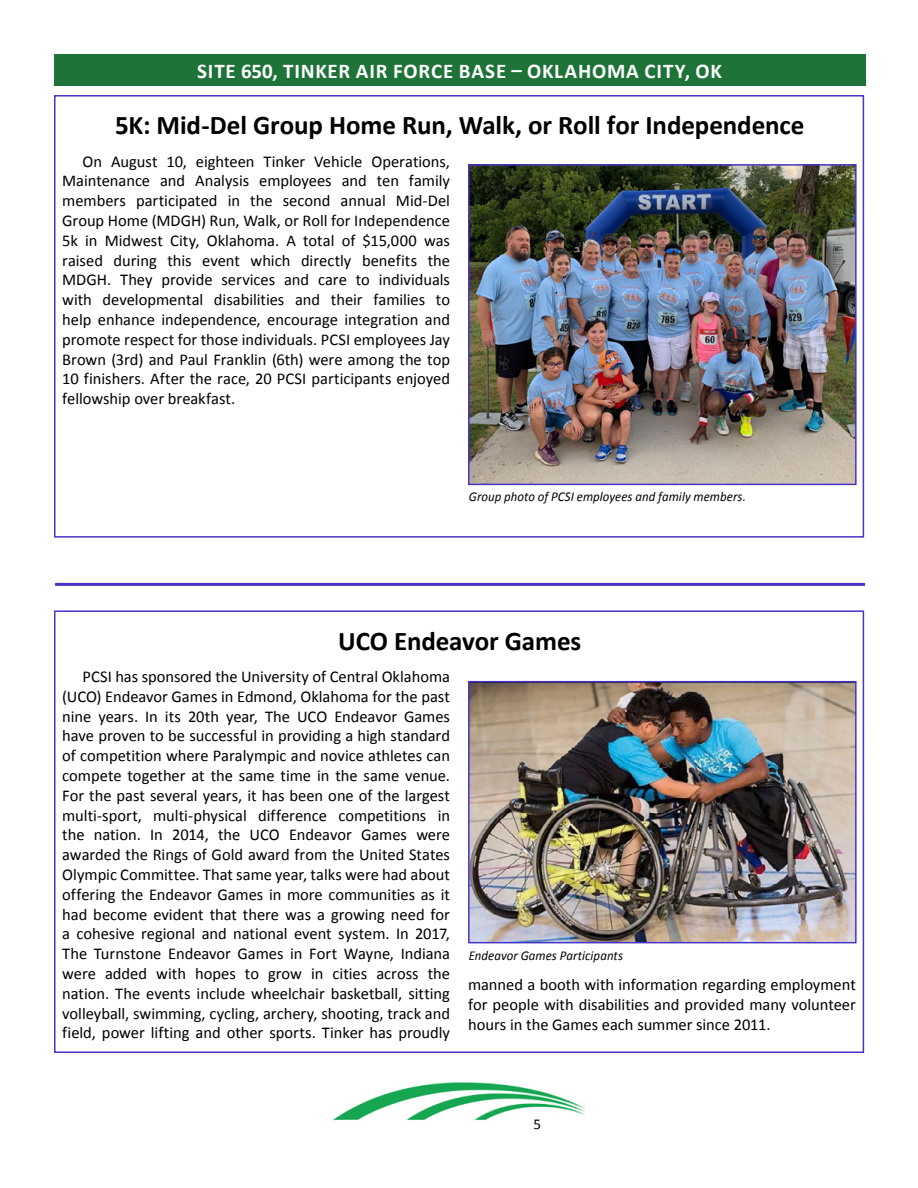
<style>
.page{position:relative;width:918px;height:1188px;background:#fff}
.page>*{position:absolute;margin:0;border:0;box-sizing:border-box;transform-origin:0 0}
.t1{font:700 27px "Calibri";letter-spacing:-.005em;color:#000}
.t2{font:700 21px "Calibri";letter-spacing:.035em;color:#fff}
.t3{font:16.5px/19.8px "Calibri";letter-spacing:-.005em;color:#000;text-align:justify}
.t4{font:15px "Calibri";color:#000}
.t5{font:italic 13.5px "Calibri";letter-spacing:.005em;color:#000;scale:.95 1}
</style>
<div class="page">
<img style="left:333px;top:1082px;width:252px;height:39px">
<div style="left:54px;top:54px;width:811px;height:32px;background:#1e7338"></div>
<div style="left:54px;top:95px;width:810px;height:443px;border:2px solid #4735c7"></div>
<img style="left:471px;top:167px;width:383px;height:315px">
<div style="left:468px;top:164px;width:389px;height:321px;border:2px solid #4735c7"></div>
<div style="left:54px;top:610px;width:810px;height:443px;border:2px solid #4735c7"></div>
<img style="left:471px;top:684px;width:383px;height:256px">
<div style="left:468px;top:681px;width:389px;height:262px;border:2px solid #4735c7"></div>
<hr style="left:55px;top:583px;width:810px;height:3px;background:#4735c7">
<p class="t2" style="left:197px;top:57px;width:110px">Site 650, Tinker</p>
<p class="t2" style="left:356px;top:57px;width:61px">Air Force</p>
<p class="t2" style="left:459px;top:57px;width:25px">Base</p>
<p class="t2" style="left:511px;top:57px;width:46px">– Oklahoma</p>
<p class="t2" style="left:645px;top:57px;width:79px">City, OK</p>
<h1 class="t1" style="left:115px;top:108px;width:691px">5K: Mid-Del Group Home Run, Walk, or Roll for Independence</h1>
<p class="t3" style="left:62px;top:151px;width:389px;text-indent:20px">On August 10, eighteen Tinker Vehicle Operations, Maintenance and Analysis employees and ten family members participated in the second annual Mid-Del Group Home (MDGH) Run, Walk, or Roll for Independence 5k in Midwest City, Oklahoma. A total of $15,000 was raised during this event which directly benefits the MDGH. They provide services and care to individuals with developmental disabilities and their families to help enhance independence, encourage integration and promote respect for those individuals. PCSI employees Jay Brown (3rd) and Paul Franklin (6th) were among the top 10 finishers. After the race, 20 PCSI participants enjoyed fellowship over breakfast.</p>
<p class="t5" style="left:469px;top:488px;width:293px">Group photo of PCSI employees and family members.</p>
<h1 class="t1" style="left:338px;top:624px;width:245px">UCO Endeavor Games</h1>
<p class="t3" style="left:62px;top:667px;width:389px;text-indent:20px">PCSI has sponsored the University of Central Oklahoma (UCO) Endeavor Games in Edmond, Oklahoma for the past nine years. In its 20th year, The UCO Endeavor Games have proven to be successful in providing a high standard of competition where Paralympic and novice athletes can compete together at the same time in the same venue.<br>For the past several years, it has been one of the largest multi-sport, multi-physical difference competitions in the nation. In 2014, the UCO Endeavor Games were awarded the Rings of Gold award from the United States Olympic Committee. That same year, talks were had about offering the Endeavor Games in more communities as it had become evident that there was a growing need for a cohesive regional and national event system. In 2017, The Turnstone Endeavor Games in Fort Wayne, Indiana were added with hopes to grow in cities across the nation. The events include wheelchair basketball, sitting volleyball, swimming, cycling, archery, shooting, track and field, power lifting and other sports. Tinker has proudly</p>
<p class="t5" style="left:469px;top:946px;width:164px">Endeavor Games Participants</p>
<p class="t3" style="left:468px;top:975px;width:389px">manned a booth with information regarding employment for people with disabilities and provided many volunteer hours in the Games each summer since 2011.</p>
<p class="t4" style="left:534px;top:1114px;width:9px">5</p>
</div>
